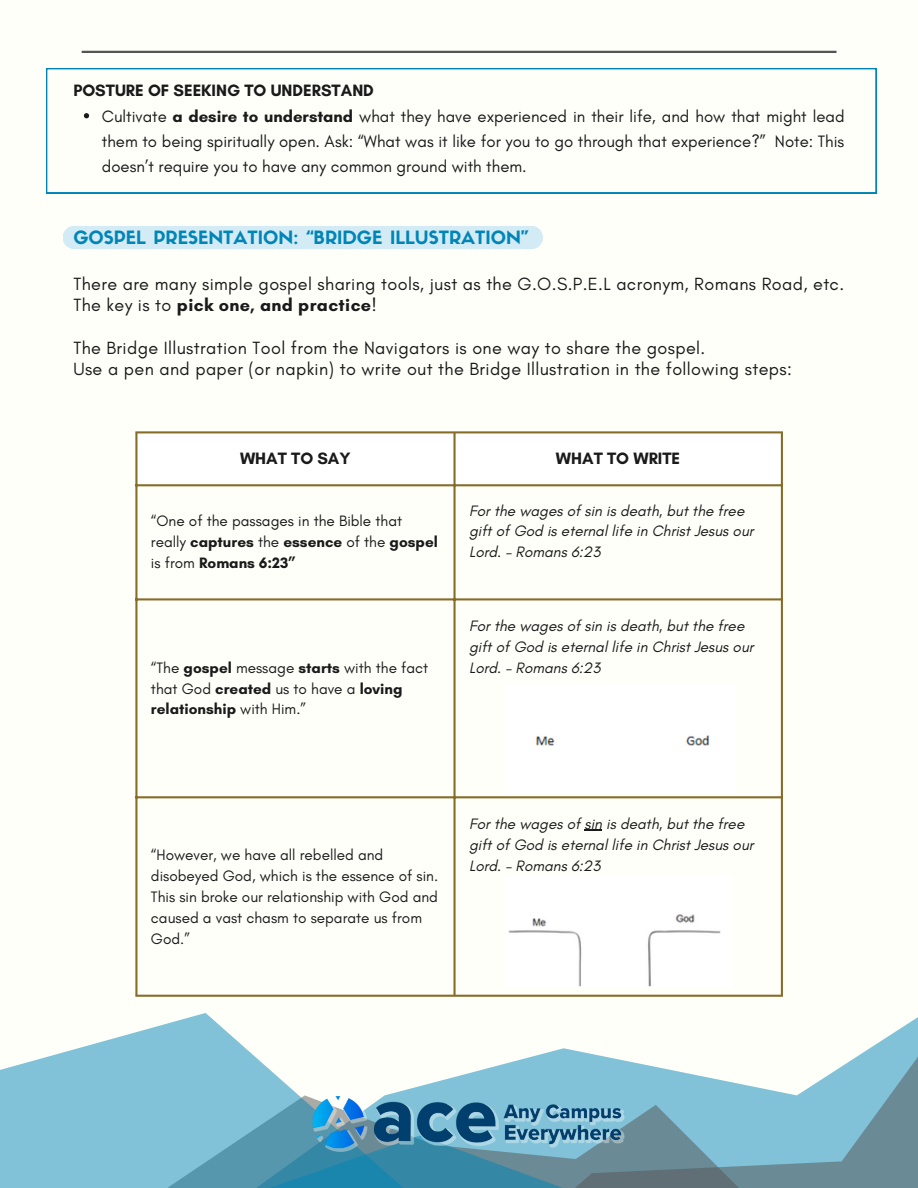
<style>
.page{position:relative;width:918px;height:1188px;background:#fffffa}
.page>*{position:absolute;margin:0;border:0;box-sizing:border-box;transform-origin:0 0}
.t1{font:18px/21.3px "Glacial Indifference";letter-spacing:.02em;color:#1a1a1a}
.t2{font:18px "Sifonn Basic";color:#0085b6}
.t3{font:16.8px/25.2px "Glacial Indifference";color:#1a1a1a;text-align:justify}
.t4{font:700 16.8px "Glacial Indifference";color:#1a1a1a}
.t5{font:15.3px/21px "Glacial Indifference";color:#1a1a1a}
.t6{font:italic 15.3px/21px "Glacial Indifference";color:#1a1a1a}
.s1{font-weight:700}
</style>
<div class="page">
<svg style="left:0;top:1013px;width:255px;height:122px;fill:#81c2d8"></svg>
<svg style="left:255px;top:1017px;width:663px;height:171px"></svg>
<svg style="left:0;top:1135px;width:762px;height:53px;background:#609eb3"></svg>
<svg style="left:137px;top:433px;width:644px;height:51px"></svg>
<svg style="left:585px;top:830px;width:17px;height:1px"></svg>
<hr style="left:135px;top:433px;width:2px;height:562px;background:#876c28">
<hr style="left:453px;top:433px;width:3px;height:562px;background:#876c28">
<hr style="left:781px;top:433px;width:2px;height:562px;background:#876c28">
<hr style="left:135px;top:431px;width:648px;height:2px;background:#876c28">
<hr style="left:135px;top:484px;width:648px;height:2px;background:#876c28">
<hr style="left:135px;top:598px;width:648px;height:2px;background:#876c28">
<hr style="left:135px;top:796px;width:648px;height:2px;background:#876c28">
<hr style="left:135px;top:995px;width:648px;height:2px;background:#876c28">
<img style="left:536px;top:735px;width:174px;height:11px">
<img style="left:508px;top:914px;width:213px;height:73px">
<div style="left:63px;top:226px;width:480px;height:23px;background:#d2ebf4;border-radius:12px"></div>
<hr style="left:82px;top:51px;width:755px;height:2px;background:#545454">
<img style="left:305px;top:1096px;width:327px;height:55px">
<svg style="left:46px;top:68px;width:830px;height:125px"></svg>
<p class="t4" style="left:73px;top:80px;width:302px">POSTURE OF SEEKING TO UNDERSTAND</p>
<p class="t3" style="left:102px;top:103px;width:744px">Cultivate <span class="s1">a desire to understand</span> what they have experienced in their life, and how that might lead them to being spiritually open. Ask: “What was it like for you to go through that experience?” Note: This doesn’t require you to have any common ground with them.</p>
<p class="t2" style="left:73px;top:230px;width:456px">GOSPEL PRESENTATION: “BRIDGE ILLUSTRATION”</p>
<p class="t1" style="left:73px;top:273px;width:772px">There are many simple gospel sharing tools, just as the G.O.S.P.E.L acronym, Romans Road, etc.<br>The key is to <span class="s1">pick one, and practice</span>!</p>
<p class="t1" style="left:73px;top:337px;width:633px">The Bridge Illustration Tool from the Navigators is one way to share the gospel.</p>
<p class="t1" style="left:73px;top:358px;width:720px">Use a pen and paper (or napkin) to write out the Bridge Illustration in the following steps:</p>
<p class="t4" style="left:240px;top:448px;width:112px">WHAT TO SAY</p>
<p class="t4" style="left:556px;top:448px;width:126px">WHAT TO WRITE</p>
<p class="t5" style="left:151px;top:510px;width:288px">“One of the passages in the Bible that really <span class="s1">captures</span> the <span class="s1">essence</span> of the <span class="s1">gospel </span>is from <span class="s1">Romans 6:23”</span></p>
<p class="t6" style="left:469px;top:500px;width:286px">For the wages of sin is death, but the free gift of God is eternal life in Christ Jesus our<br>Lord. – Romans 6:23</p>
<p class="t5" style="left:151px;top:657px;width:279px">“The <span class="s1">gospel</span> message <span class="s1">starts</span> with the fact that God <span class="s1">created</span> us to have a <span class="s1">loving relationship</span> with Him.”</p>
<p class="t6" style="left:469px;top:615px;width:286px">For the wages of sin is death, but the free gift of God is eternal life in Christ Jesus our<br>Lord. – Romans 6:23</p>
<p class="t5" style="left:151px;top:844px;width:289px">“However, we have all rebelled and disobeyed God, which is the essence of sin.<br>This sin broke our relationship with God and caused a vast chasm to separate us from<br>God.”</p>
<p class="t6" style="left:469px;top:813px;width:286px">For the wages of sin is death, but the free gift of God is eternal life in Christ Jesus our<br>Lord. – Romans 6:23</p>
</div>
